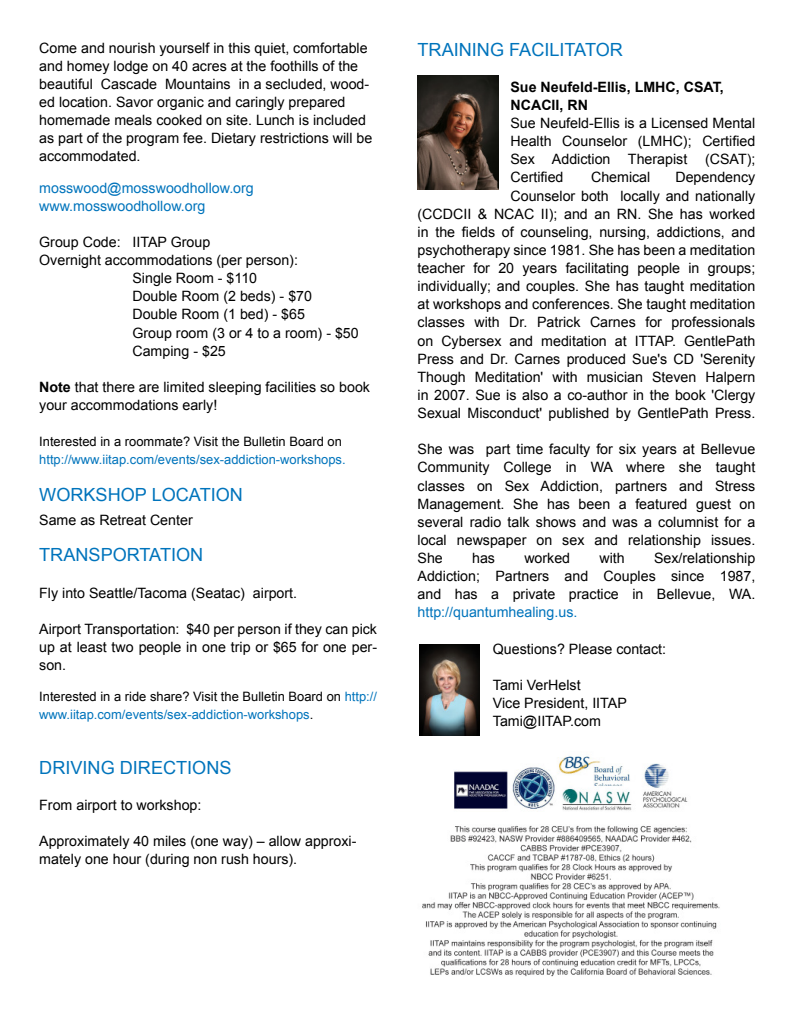
<style>
.page{position:relative;width:792px;height:1019px;background:#fff}
.page>*{position:absolute;margin:0;border:0;box-sizing:border-box;transform-origin:0 0}
.t1{font:18.1px "Arial";color:#0074bc}
.t2{font:14.2px/18.1px "Arial";color:#000}
.t3{font:14.2px/18.1px "Arial";color:#0074bc}
.t4{font:700 14.2px/18.1px "Arial";color:#000}
.t5{font:12.9px/18.1px "Arial";color:#0074bc}
.t6{font:12.9px "Arial";color:#000}
.s1{font-weight:700}
.s2{color:#000}
</style>
<div class="page">
<img style="left:422px;top:756px;width:298px;height:221px">
<img style="left:418px;top:75px;width:80px;height:114px">
<img style="left:419px;top:644px;width:61px;height:91px">
<p class="t2" style="left:39px;top:40px;width:335px">Come and nourish yourself in this quiet, comfortable and homey lodge on 40 acres at the foothills of the beautiful Cascade Mountains in a secluded, wood&shy;ed location. Savor organic and caringly prepared homemade meals cooked on site. Lunch is included as part of the program fee. Dietary restrictions will be accommodated.</p>
<p class="t3" style="left:39px;top:179px;width:216px">mosswood@mosswoodhollow.org www.mosswoodhollow.org</p>
<p class="t2" style="left:39px;top:234px;width:172px">Group Code: IITAP Group</p>
<p class="t2" style="left:39px;top:252px;width:260px">Overnight accommodations (per person):</p>
<p class="t2" style="left:132px;top:270px;width:126px">Single Room - $110</p>
<p class="t2" style="left:132px;top:288px;width:181px">Double Room (2 beds) - $70</p>
<p class="t2" style="left:132px;top:306px;width:174px">Double Room (1 bed) - $65</p>
<p class="t2" style="left:132px;top:324px;width:228px">Group room (3 or 4 to a room) - $50</p>
<p class="t2" style="left:132px;top:342px;width:95px">Camping - $25</p>
<p class="t2" style="left:39px;top:379px;width:332px"><span class="s1">Note</span> that there are limited sleeping facilities so book your accommodations early!</p>
<p class="t6" style="left:39px;top:436px;width:304px">Interested in a roommate? Visit the Bulletin Board on</p>
<p class="t5" style="left:39px;top:452px;width:308px">http://www.iitap.com/events/sex-addiction-workshops.</p>
<p class="t1" style="left:39px;top:486px;width:205px">WORKSHOP LOCATION</p>
<p class="t2" style="left:39px;top:512px;width:155px">Same as Retreat Center</p>
<p class="t1" style="left:39px;top:547px;width:166px">TRANSPORTATION</p>
<p class="t2" style="left:39px;top:584px;width:259px">Fly into Seattle/Tacoma (Seatac) airport.</p>
<p class="t2" style="left:39px;top:621px;width:339px;text-align:justify">Airport Transportation: $40 per person if they can pick up at least two people in one trip or $65 for one per&shy;son.</p>
<p class="t5" style="left:39px;top:688px;width:339px"><span class="s2">Interested in a ride share? Visit the Bulletin Board on</span> http:// www.iitap.com/events/sex-addiction-workshops<span class="s2">.</span></p>
<p class="t1" style="left:39px;top:759px;width:194px">DRIVING DIRECTIONS</p>
<p class="t2" style="left:39px;top:797px;width:164px">From airport to workshop:</p>
<p class="t2" style="left:39px;top:833px;width:319px">Approximately 40 miles (one way) – allow approxi&shy;mately one hour (during non rush hours).</p>
<p class="t1" style="left:417px;top:41px;width:207px">TRAINING FACILITATOR</p>
<p class="t4" style="left:510px;top:79px;width:215px">Sue Neufeld-Ellis, LMHC, CSAT,<br>NCACII, RN</p>
<p class="t2" style="left:510px;top:115px;width:246px;text-align:justify">Sue Neufeld-Ellis is a Licensed Mental Health Counselor (LMHC); Certified Sex Addiction Therapist (CSAT); Certified</p>
<p class="t2" style="left:591px;top:169px;width:61px">Chemical</p>
<p class="t2" style="left:417px;top:169px;width:339px;text-align:right">Dependency<br>Counselor both locally and nationally<br>(CCDCII &amp; NCAC II); and an RN. She has worked in the fields of counseling, nursing, addictions, and psychotherapy since 1981. She has been a meditation teacher for 20 years facilitating people in groups; individually; and couples. She has taught meditation at workshops and conferences. She taught meditation classes with Dr. Patrick Carnes for professionals on Cybersex and meditation at ITTAP. GentlePath Press and Dr. Carnes produced Sue's CD 'Serenity Though Meditation' with musician Steven Halpern in 2007. Sue is also a co-author in the book 'Clergy Sexual Misconduct' published by GentlePath Press.</p>
<p class="t2" style="left:417px;top:441px;width:339px;text-align:justify">She was part time faculty for six years at Bellevue Community College in WA where she taught classes on Sex Addiction, partners and Stress Management. She has been a featured guest on several radio talk shows and was a columnist for a local newspaper on sex and relationship issues.<br>She</p>
<p class="t2" style="left:417px;top:550px;width:339px;text-align:justify;text-indent:236px">Sex/relationship Addiction; Partners and Couples since 1987, and has a private practice in Bellevue, WA.</p>
<p class="t3" style="left:417px;top:604px;width:161px">http://quantumhealing.us.</p>
<p class="t2" style="left:493px;top:640px;width:175px">Questions? Please contact:</p>
<p class="t2" style="left:493px;top:677px;width:135px">Tami VerHelst<br>Vice President, IITAP<br>Tami@IITAP.com</p>
<p class="t2" style="left:472px;top:550px;width:24px">has</p>
<p class="t2" style="left:524px;top:550px;width:47px">worked</p>
<p class="t2" style="left:599px;top:550px;width:27px">with</p>
</div>
